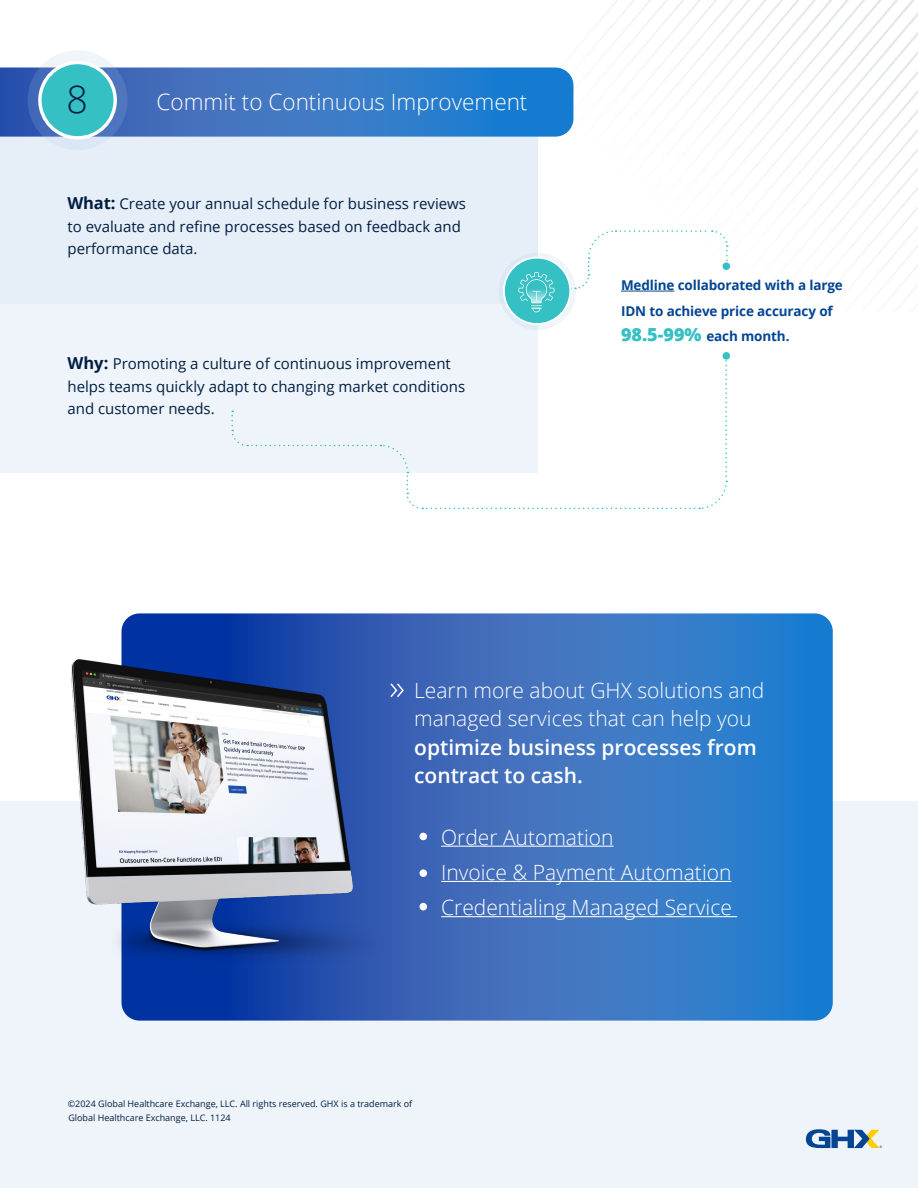
<style>
.page{position:relative;width:918px;height:1188px;background:#fff}
.page>*{position:absolute;margin:0;border:0;box-sizing:border-box;transform-origin:0 0}
.t1{font:300 37.65px "Open Sans";color:#011e41}
.t2{font:300 22.5px "Open Sans";color:#fff}
.t3{font:300 21px/35.2px "Open Sans";color:#fff}
.t4{font:600 21px/28.5px "Open Sans";color:#fff}
.t5{font:15px/22.5px "Open Sans";color:#011e41}
.t6{font:700 13.5px/25.5px "Open Sans";letter-spacing:-.01em;color:#034592}
.t7{font:9px/13.5px "Open Sans";color:#011e41}
.s1{font-weight:700;font-size:16.5px}
.s2{font-weight:800;font-size:18px;color:#35c0c3}
</style>
<div class="page">
<svg style="left:490px;top:0;width:428px;height:310px"></svg>
<svg style="left:562px;top:230px;width:166px;height:60px"></svg>
<div style="left:0;top:115px;width:537px;height:192px;background:#e6eef8"></div>
<svg style="left:0;top:68px;width:573px;height:69px;background:#3376c5"></svg>
<svg style="left:28px;top:50px;width:100px;height:100px"></svg>
<div style="left:40px;top:63px;width:75px;height:75px;background:#35c0c3;border-radius:50%"></div>
<div style="left:38px;top:61px;width:79px;height:79px;border:3px solid #fff;border-radius:50%"></div>
<div style="left:0;top:801px;width:918px;height:387px;background:#eef4fa"></div>
<svg style="left:122px;top:613px;width:711px;height:408px;background:#3371c1"></svg>
<div style="left:0;top:305px;width:537px;height:168px;background:#eef4fa"></div>
<hr style="left:621px;top:291px;width:53px;height:1px;background:#034592">
<hr style="left:441px;top:846px;width:173px;height:1px;background:#fff">
<hr style="left:441px;top:881px;width:290px;height:1px;background:#fff">
<hr style="left:441px;top:916px;width:296px;height:1px;background:#fff">
<svg style="left:806px;top:1129px;width:76px;height:19px"></svg>
<img style="left:71px;top:659px;width:383px;height:322px">
<div style="left:419px;top:833px;width:8px;height:7px;background:#fff;border-radius:50%"></div>
<div style="left:419px;top:903px;width:8px;height:7px;background:#fff;border-radius:50%"></div>
<div style="left:419px;top:869px;width:8px;height:8px;background:#fff;border-radius:50%"></div>
<svg style="left:231px;top:356px;width:497px;height:154px"></svg>
<div style="left:723px;top:352px;width:7px;height:8px;background:#35c0c3;border-radius:50%"></div>
<div style="left:723px;top:262px;width:7px;height:8px;background:#35c0c3;border-radius:50%"></div>
<svg style="left:499px;top:253px;width:77px;height:77px"></svg>
<div style="left:504px;top:258px;width:66px;height:66px;background:#35c0c3;border-radius:50%"></div>
<div style="left:503px;top:257px;width:68px;height:68px;border:2px solid #fff;border-radius:50%"></div>
<svg style="left:518px;top:272px;width:37px;height:41px"></svg>
<h1 class="t1" style="left:66px;top:73px;width:23px">8</h1>
<h2 class="t2" style="left:157px;top:87px;width:372px">Commit to Continuous Improvement</h2>
<p class="t5" style="left:68px;top:192px;width:400px"><span class="s1">What:</span> Create your annual schedule for business reviews to evaluate and refine processes based on feedback and performance data.</p>
<p class="t5" style="left:67px;top:352px;width:399px"><span class="s1">Why:</span> Promoting a culture of continuous improvement helps teams quickly adapt to changing market conditions and customer needs.</p>
<p class="t6" style="left:621px;top:272px;width:223px">Medline collaborated with a large<br>IDN to achieve price accuracy of<br><span class="s2">98.5-99%</span> each month.</p>
<h3 class="t3" style="left:414px;top:675px;width:352px;line-height:28.5px">Learn more about GHX solutions and managed services that can help you</h3>
<h3 class="t4" style="left:414px;top:732px;width:344px">optimize business processes from contract to cash.</h3>
<h3 class="t3" style="left:441px;top:819px;width:292px">Order Automation<br>Invoice &amp; Payment Automation<br>Credentialing Managed Service</h3>
<p class="t7" style="left:68px;top:1097px;width:346px">©2024 Global Healthcare Exchange, LLC. All rights reserved. GHX is a trademark of<br>Global Healthcare Exchange, LLC. 1124</p>
</div>
